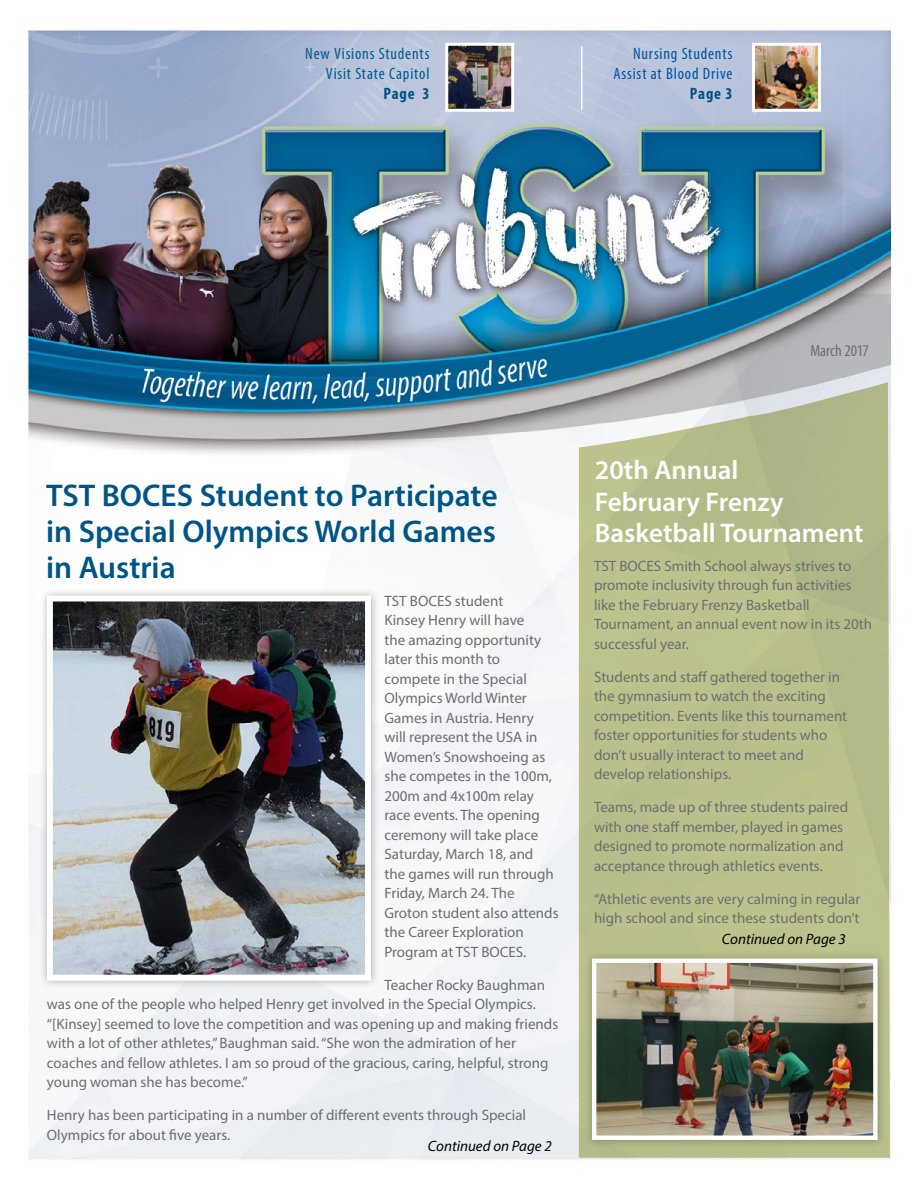
<style>
.page{position:relative;width:918px;height:1188px;background:#fff}
.page>*{position:absolute;margin:0;border:0;box-sizing:border-box;transform-origin:0 0}
.t1{font:600 31.5px/36px "Myriad Pro";color:#005586;text-align:justify}
.t2{font:600 27px/31.5px "Myriad Pro";color:#fff}
.t3{font:condensed 16.5px/19.8px "Myriad Pro";letter-spacing:.05em;color:#005c90;text-align:right}
.t4{font:condensed 16.5px/19.8px "Myriad Pro";letter-spacing:.05em;color:#0054a4;text-align:right}
.t5{font:700 condensed 16.5px "Myriad Pro";letter-spacing:.05em;color:#005586}
.t6{font:condensed 16.5px "Myriad Pro";color:#6d6e71}
.t7{font:15px/19.5px "Myriad Pro";color:#6d6e71}
.t8{font:italic 15px "Myriad Pro";color:#000}
</style>
<div class="page">
<img style="left:24px;top:30px;width:876px;height:1130px">
<svg style="left:579px;top:382px;width:311px;height:776px;background:#b9bf8f"></svg>
<hr style="left:581px;top:46px;width:1px;height:64px;background:#fff">
<img style="left:449px;top:47px;width:61px;height:61px">
<div style="left:445px;top:43px;width:69px;height:69px;border:3px solid #fff"></div>
<img style="left:756px;top:47px;width:61px;height:61px">
<div style="left:752px;top:43px;width:69px;height:69px;border:3px solid #fff"></div>
<div style="left:583px;top:950px;width:303px;height:199px;background:#000;opacity:.29"></div>
<img style="left:597px;top:964px;width:276px;height:171px">
<div style="left:592px;top:959px;width:286px;height:181px;border:4px solid #fff"></div>
<div style="left:38px;top:587px;width:342px;height:402px;background:#000;opacity:.29"></div>
<img style="left:54px;top:603px;width:310px;height:371px">
<div style="left:47px;top:596px;width:324px;height:385px;border:6px solid #fff"></div>
<p class="t3" style="left:305px;top:44px;width:126px">New Visions Students<br>Visit State Capitol</p>
<p class="t5" style="left:384px;top:83px;width:47px">Page 3</p>
<p class="t4" style="left:613px;top:44px;width:121px">Nursing Students<br>Assist at Blood Drive</p>
<p class="t5" style="left:690px;top:83px;width:44px">Page 3</p>
<p class="t6" style="left:810px;top:340px;width:60px">March 2017</p>
<h1 class="t1" style="left:46px;top:476px;width:453px">TST BOCES Student to Participate in Special Olympics World Games in Austria</h1>
<p class="t7" style="left:384px;top:591px;width:176px">TST BOCES student<br>Kinsey Henry will have<br>the amazing opportunity later this month to compete in the Special<br>Olympics World Winter<br>Games in Austria. Henry will represent the USA in<br>Women’s Snowshoeing as she competes in the 100m,<br>200m and 4x100m relay race events. The opening ceremony will take place<br>Saturday, March 18, and<br>the games will run through<br>Friday, March 24. The<br>Groton student also attends the Career Exploration<br>Program at TST BOCES.</p>
<p class="t7" style="left:47px;top:975px;width:513px;text-indent:338px">Teacher Rocky Baughman was one of the people who helped Henry get involved in the Special Olympics. “[Kinsey] seemed to love the competition and was opening up and making friends with a lot of other athletes,” Baughman said. “She won the admiration of her coaches and fellow athletes. I am so proud of the gracious, caring, helpful, strong young woman she has become.”</p>
<p class="t7" style="left:47px;top:1105px;width:481px">Henry has been participating in a number of different events through Special<br>Olympics for about five years.</p>
<p class="t8" style="left:428px;top:1136px;width:125px">Continued on Page 2</p>
<h2 class="t2" style="left:595px;top:454px;width:270px">20th Annual<br>February Frenzy<br>Basketball Tournament</h2>
<p class="t7" style="left:594px;top:556px;width:280px">TST BOCES Smith School always strives to promote inclusivity through fun activities like the February Frenzy Basketball Tournament, an annual event now in its 20th successful year.</p>
<p class="t7" style="left:594px;top:667px;width:255px">Students and staff gathered together in the gymnasium to watch the exciting competition. Events like this tournament foster opportunities for students who don’t usually interact to meet and develop relationships.</p>
<p class="t7" style="left:594px;top:797px;width:256px">Teams, made up of three students paired with one staff member, played in games designed to promote normalization and acceptance through athletics events.</p>
<p class="t7" style="left:594px;top:889px;width:268px">“Athletic events are very calming in regular high school and since these students don’t</p>
<p class="t8" style="left:722px;top:930px;width:125px">Continued on Page 3</p>
</div>
